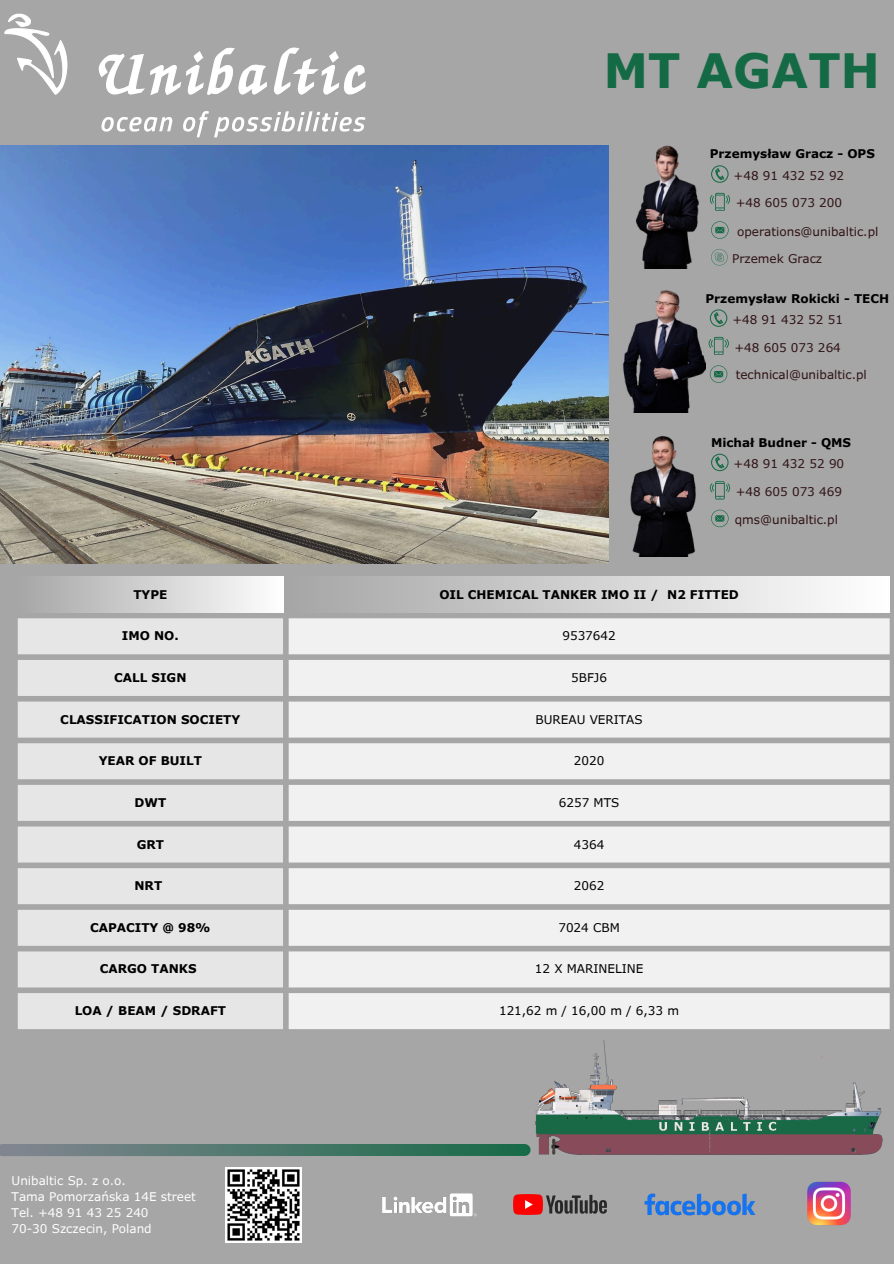
<style>
.page{position:relative;width:894px;height:1264px;background:#fff}
.page>*{position:absolute;margin:0;border:0;box-sizing:border-box;transform-origin:0 0}
.t1{font:700 47.25px "Verdana Pro";color:#156a46}
.t2{font:700 12px "Verdana Pro";color:#000}
.t3{font:12px "Verdana Pro";color:#301317}
.t4{font:12px "Verdana Pro";color:#000}
.t5{font:12px "Verdana Pro";color:#fefefe}
</style>
<div class="page">
<div style="left:0;top:0;width:893px;height:1263px;background:#a6a6a6"></div>
<img style="left:4px;top:13px;width:362px;height:125px">
<img style="left:0;top:145px;width:608px;height:418px">
<img style="left:530px;top:1004px;width:360px;height:151px">
<svg style="left:0;top:1144px;width:530px;height:12px;background:#4d786c"></svg>
<img style="left:225px;top:1167px;width:76px;height:75px">
<svg style="left:18px;top:618px;width:265px;height:411px;background:#dedede"></svg>
<svg style="left:288px;top:618px;width:601px;height:411px;background:#e7e7e7"></svg>
<div style="left:18px;top:576px;width:265px;height:36px;background:linear-gradient(to right,#a6a6a6,#fefefe)"></div>
<div style="left:288px;top:576px;width:601px;height:36px;background:linear-gradient(to right,#a6a6a6,#fefefe)"></div>
<img style="left:382px;top:1193px;width:95px;height:24px">
<img style="left:513px;top:1194px;width:94px;height:21px">
<img style="left:644px;top:1193px;width:112px;height:23px">
<img style="left:807px;top:1181px;width:44px;height:45px">
<svg style="left:711px;top:509px;width:17px;height:18px"></svg>
<svg style="left:711px;top:453px;width:17px;height:18px"></svg>
<svg style="left:709px;top:481px;width:20px;height:18px"></svg>
<img style="left:630px;top:436px;width:66px;height:120px">
<svg style="left:709px;top:365px;width:18px;height:18px"></svg>
<svg style="left:709px;top:309px;width:18px;height:18px"></svg>
<svg style="left:708px;top:337px;width:20px;height:18px"></svg>
<img style="left:623px;top:290px;width:82px;height:122px">
<img style="left:635px;top:145px;width:64px;height:123px">
<svg style="left:711px;top:221px;width:17px;height:18px"></svg>
<svg style="left:711px;top:165px;width:17px;height:18px"></svg>
<svg style="left:709px;top:193px;width:20px;height:18px"></svg>
<svg style="left:711px;top:249px;width:16px;height:16px"></svg>
<p class="t1" style="left:603px;top:41px;width:278px">MT AGATH</p>
<p class="t2" style="left:709px;top:146px;width:166px">Przemysław Gracz - OPS</p>
<p class="t3" style="left:733px;top:167px;width:112px">+48 91 432 52 92</p>
<p class="t3" style="left:735px;top:195px;width:108px">+48 605 073 200</p>
<p class="t3" style="left:737px;top:223px;width:143px">operations@unibaltic.pl</p>
<p class="t3" style="left:731px;top:250px;width:92px">Przemek Gracz</p>
<p class="t2" style="left:705px;top:291px;width:185px">Przemysław Rokicki - TECH</p>
<p class="t3" style="left:732px;top:311px;width:112px">+48 91 432 52 51</p>
<p class="t3" style="left:734px;top:339px;width:108px">+48 605 073 264</p>
<p class="t3" style="left:735px;top:366px;width:133px">technical@unibaltic.pl</p>
<p class="t2" style="left:710px;top:435px;width:141px">Michał Budner - QMS</p>
<p class="t3" style="left:733px;top:456px;width:112px">+48 91 432 52 90</p>
<p class="t3" style="left:735px;top:484px;width:108px">+48 605 073 469</p>
<p class="t3" style="left:734px;top:512px;width:105px">qms@unibaltic.pl</p>
<p class="t2" style="left:133px;top:586px;width:35px">TYPE</p>
<p class="t2" style="left:439px;top:586px;width:301px">OIL CHEMICAL TANKER IMO II / N2 FITTED</p>
<p class="t2" style="left:122px;top:628px;width:58px">IMO NO.</p>
<p class="t4" style="left:562px;top:628px;width:55px">9537642</p>
<p class="t2" style="left:114px;top:670px;width:74px">CALL SIGN</p>
<h2 class="t4" style="left:571px;top:670px;width:37px">5BFJ6</h2>
<p class="t2" style="left:60px;top:711px;width:181px">CLASSIFICATION SOCIETY</p>
<p class="t4" style="left:535px;top:711px;width:109px">BUREAU VERITAS</p>
<p class="t2" style="left:99px;top:753px;width:105px">YEAR OF BUILT</p>
<p class="t4" style="left:573px;top:753px;width:32px">2020</p>
<p class="t2" style="left:134px;top:794px;width:33px">DWT</p>
<p class="t4" style="left:558px;top:794px;width:62px">6257 MTS</p>
<h2 class="t2" style="left:137px;top:836px;width:29px">GRT</h2>
<p class="t4" style="left:573px;top:836px;width:32px">4364</p>
<p class="t2" style="left:134px;top:878px;width:29px">NRT</p>
<p class="t4" style="left:573px;top:878px;width:32px">2062</p>
<p class="t2" style="left:90px;top:919px;width:122px">CAPACITY @ 98%</p>
<p class="t4" style="left:558px;top:919px;width:63px">7024 CBM</p>
<p class="t2" style="left:100px;top:961px;width:98px">CARGO TANKS</p>
<p class="t4" style="left:534px;top:961px;width:110px">12 X MARINELINE</p>
<p class="t2" style="left:75px;top:1003px;width:153px">LOA / BEAM / SDRAFT</p>
<p class="t4" style="left:499px;top:1003px;width:181px">121,62 m / 16,00 m / 6,33 m</p>
<p class="t5" style="left:12px;top:1172px;width:116px">Unibaltic Sp. z o.o.</p>
<h2 class="t5" style="left:12px;top:1188px;width:186px">Tama Pomorzańska 14E street</h2>
<p class="t5" style="left:12px;top:1204px;width:138px">Tel. +48 91 43 25 240</p>
<p class="t5" style="left:12px;top:1220px;width:142px">70-30 Szczecin, Poland</p>
</div>
